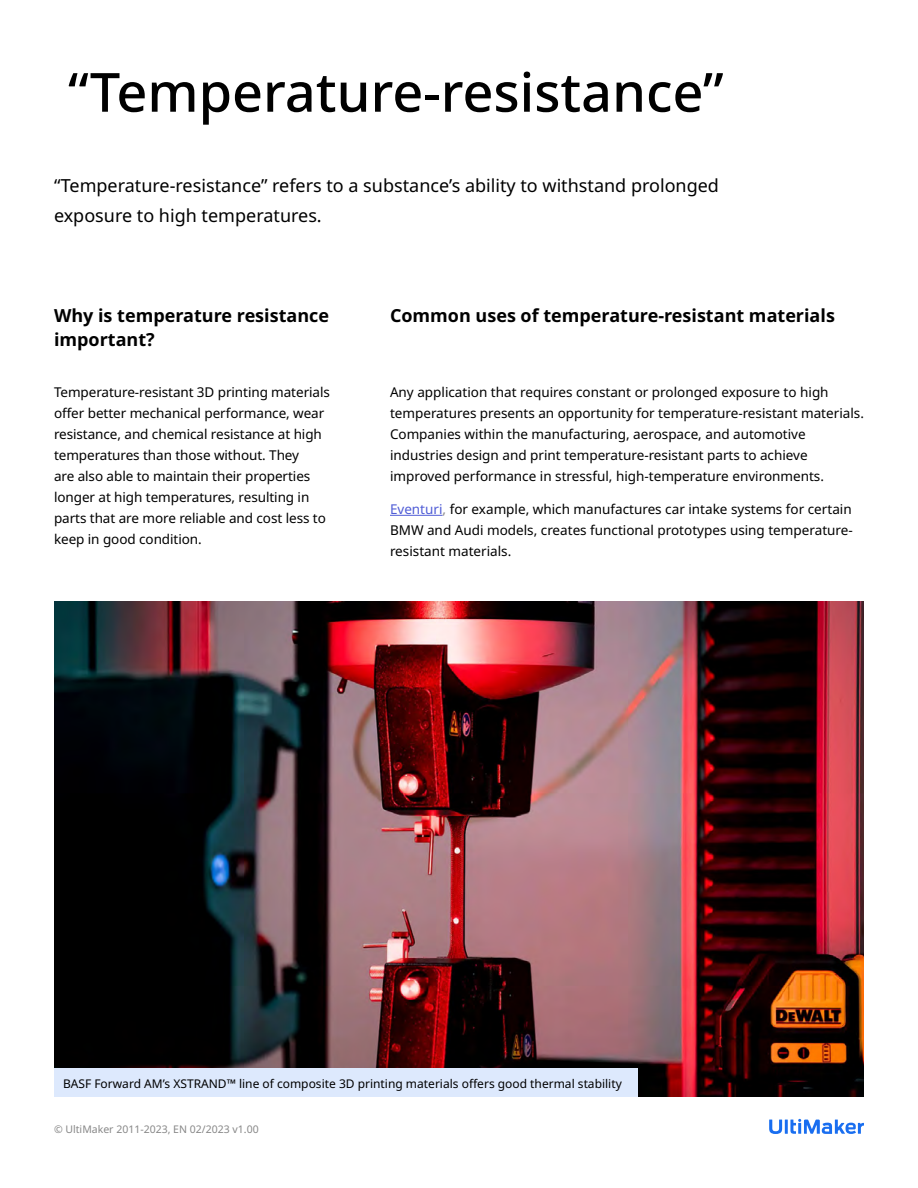
<style>
.page{position:relative;width:918px;height:1188px;background:#fff}
.page>*{position:absolute;margin:0;border:0;box-sizing:border-box;transform-origin:0 0}
.t1{font:500 54px "Noto Sans";color:#000}
.t2{font:18px/30px "Noto Sans";color:#000}
.t3{font:700 18px/24px "Noto Sans";color:#000}
.t4{font:13.5px/21px "Noto Sans";color:#000}
.t5{font:12px "Noto Sans";color:#000}
.t6{font:10.5px "Noto Sans";color:#878787}
.s1{color:#4f5cd6}
.s2{color:#878787}
</style>
<div class="page">
<svg style="left:769px;top:1119px;width:95px;height:15px"></svg>
<img style="left:54px;top:602px;width:810px;height:495px">
<hr style="left:390px;top:515px;width:53px;height:1px;background:#4f5cd6">
<div style="left:54px;top:1068px;width:584px;height:29px;background:#dde9fd"></div>
<h1 class="t1" style="left:68px;top:62px;width:657px">“Temperature-resistance”</h1>
<h2 class="t2" style="left:54px;top:171px;width:667px">“Temperature-resistance” refers to a substance’s ability to withstand prolonged exposure to high temperatures.</h2>
<h2 class="t3" style="left:54px;top:304px;width:277px">Why is temperature resistance important?</h2>
<h2 class="t3" style="left:390px;top:304px;width:446px">Common uses of temperature-resistant materials</h2>
<p class="t4" style="left:54px;top:382px;width:277px">Temperature-resistant 3D printing materials offer better mechanical performance, wear resistance, and chemical resistance at high temperatures than those without. They<br>are also able to maintain their properties longer at high temperatures, resulting in parts that are more reliable and cost less to keep in good condition.</p>
<p class="t4" style="left:390px;top:382px;width:476px">Any application that requires constant or prolonged exposure to high temperatures presents an opportunity for temperature-resistant materials.<br>Companies within the manufacturing, aerospace, and automotive industries design and print temperature-resistant parts to achieve improved performance in stressful, high-temperature environments.</p>
<p class="t4" style="left:390px;top:499px;width:464px;text-align:justify"><span class="s1">Eventuri</span><span class="s2">,</span> for example, which manufactures car intake systems for certain BMW and Audi models, creates functional prototypes using temperature&shy;resistant materials.</p>
<p class="t5" style="left:63px;top:1077px;width:560px">BASF Forward AM’s XSTRAND™ line of composite 3D printing materials offers good thermal stability</p>
<p class="t6" style="left:54px;top:1123px;width:206px">© UltiMaker 2011-2023, EN 02/2023 v1.00</p>
</div>
